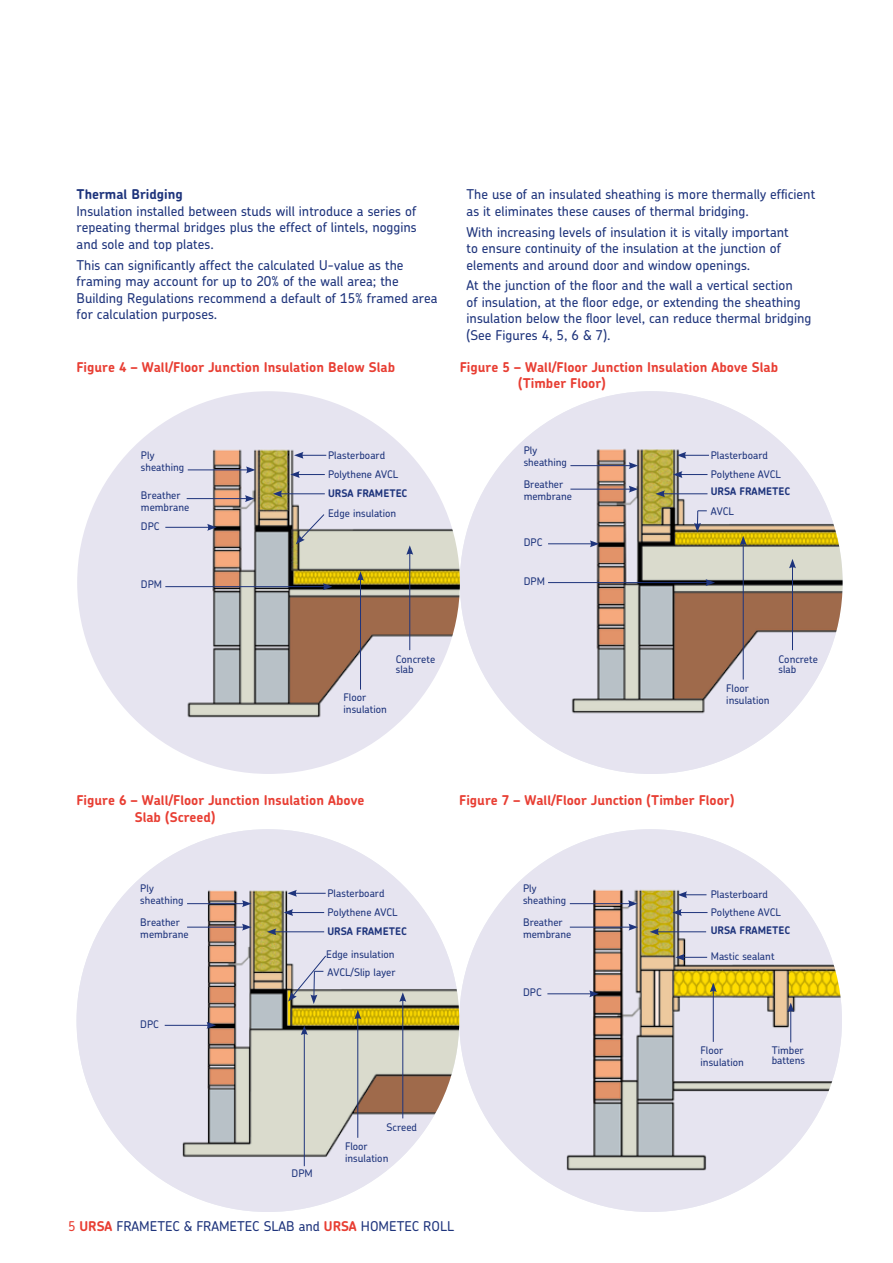
<style>
.page{position:relative;width:893px;height:1263px;background:#fff}
.page>*{position:absolute;margin:0;border:0;box-sizing:border-box;transform-origin:0 0}
.t1{font:500 13.5px/16.5px "Chevin Pro";color:#1e347c}
.t2{font:700 13.5px/16.5px "Chevin Pro";color:#e83e33}
.t3{font:700 13.5px "Chevin Pro";color:#1e347c}
.t4{font:500 10.5px/12px "Chevin Pro";color:#1e347c}
.t5{font:700 10.5px "Chevin Pro";color:#1e347c}
.s1{color:#e83e33}
.s2{font-weight:700;color:#e83e33}
</style>
<div class="page">
<img style="left:459px;top:829px;width:383px;height:383px;border-radius:191px">
<hr style="left:790px;top:1010px;width:1px;height:32px;background:#1e347c">
<svg style="left:787px;top:1002px;width:7px;height:10px"></svg>
<hr style="left:657px;top:931px;width:49px;height:1px;background:#1e347c">
<svg style="left:650px;top:928px;width:9px;height:7px"></svg>
<svg style="left:675px;top:954px;width:32px;height:7px"></svg>
<img style="left:77px;top:829px;width:382px;height:383px;border-radius:191px">
<hr style="left:294px;top:893px;width:32px;height:1px;background:#1e347c">
<svg style="left:287px;top:890px;width:10px;height:7px"></svg>
<hr style="left:274px;top:931px;width:50px;height:1px;background:#1e347c">
<svg style="left:267px;top:928px;width:9px;height:7px"></svg>
<img style="left:460px;top:391px;width:383px;height:383px;border-radius:191px">
<hr style="left:792px;top:566px;width:1px;height:84px;background:#1e347c">
<svg style="left:789px;top:559px;width:7px;height:9px"></svg>
<svg style="left:677px;top:452px;width:32px;height:7px"></svg>
<hr style="left:663px;top:493px;width:44px;height:1px;background:#1e347c">
<svg style="left:655px;top:490px;width:10px;height:7px"></svg>
<img style="left:77px;top:391px;width:383px;height:383px;border-radius:191px">
<hr style="left:360px;top:578px;width:1px;height:112px;background:#1e347c">
<svg style="left:357px;top:571px;width:7px;height:10px"></svg>
<hr style="left:409px;top:552px;width:1px;height:98px;background:#1e347c">
<svg style="left:406px;top:545px;width:7px;height:10px"></svg>
<hr style="left:187px;top:498px;width:60px;height:1px;background:#1e347c">
<svg style="left:245px;top:495px;width:9px;height:7px"></svg>
<hr style="left:188px;top:469px;width:60px;height:1px;background:#1e347c">
<svg style="left:246px;top:466px;width:10px;height:7px"></svg>
<hr style="left:165px;top:527px;width:45px;height:1px;background:#1e347c">
<svg style="left:207px;top:524px;width:10px;height:7px"></svg>
<hr style="left:165px;top:586px;width:160px;height:1px;background:#1e347c">
<svg style="left:323px;top:583px;width:9px;height:7px"></svg>
<svg style="left:296px;top:513px;width:29px;height:31px"></svg>
<svg style="left:294px;top:452px;width:32px;height:7px"></svg>
<svg style="left:290px;top:471px;width:35px;height:7px"></svg>
<hr style="left:280px;top:493px;width:45px;height:1px;background:#1e347c">
<svg style="left:273px;top:490px;width:9px;height:7px"></svg>
<hr style="left:743px;top:543px;width:1px;height:136px;background:#1e347c">
<svg style="left:740px;top:536px;width:7px;height:9px"></svg>
<hr style="left:570px;top:465px;width:61px;height:1px;background:#1e347c">
<svg style="left:629px;top:462px;width:9px;height:7px"></svg>
<hr style="left:570px;top:489px;width:61px;height:1px;background:#1e347c">
<svg style="left:629px;top:486px;width:9px;height:7px"></svg>
<hr style="left:548px;top:543px;width:44px;height:1px;background:#1e347c">
<svg style="left:590px;top:540px;width:9px;height:7px"></svg>
<hr style="left:548px;top:582px;width:160px;height:1px;background:#1e347c">
<svg style="left:705px;top:579px;width:10px;height:7px"></svg>
<svg style="left:673px;top:471px;width:34px;height:7px"></svg>
<svg style="left:694px;top:510px;width:13px;height:22px"></svg>
<hr style="left:357px;top:1017px;width:1px;height:121px;background:#1e347c">
<svg style="left:354px;top:1010px;width:7px;height:9px"></svg>
<hr style="left:304px;top:1033px;width:1px;height:133px;background:#1e347c">
<svg style="left:301px;top:1025px;width:7px;height:10px"></svg>
<hr style="left:402px;top:999px;width:1px;height:119px;background:#1e347c">
<svg style="left:399px;top:992px;width:7px;height:10px"></svg>
<hr style="left:187px;top:903px;width:57px;height:1px;background:#1e347c">
<svg style="left:242px;top:900px;width:10px;height:7px"></svg>
<hr style="left:187px;top:927px;width:57px;height:1px;background:#1e347c">
<svg style="left:242px;top:924px;width:10px;height:6px"></svg>
<hr style="left:165px;top:1025px;width:44px;height:1px;background:#1e347c">
<svg style="left:207px;top:1022px;width:9px;height:7px"></svg>
<hr style="left:291px;top:912px;width:33px;height:1px;background:#1e347c">
<svg style="left:284px;top:909px;width:9px;height:7px"></svg>
<svg style="left:288px;top:955px;width:39px;height:49px;background:#c9c8cd"></svg>
<hr style="left:713px;top:990px;width:1px;height:52px;background:#1e347c">
<svg style="left:710px;top:983px;width:7px;height:9px"></svg>
<hr style="left:570px;top:903px;width:60px;height:1px;background:#1e347c">
<svg style="left:628px;top:900px;width:10px;height:7px"></svg>
<hr style="left:570px;top:927px;width:61px;height:1px;background:#1e347c">
<svg style="left:628px;top:924px;width:10px;height:6px"></svg>
<hr style="left:547px;top:993px;width:45px;height:1px;background:#1e347c">
<svg style="left:589px;top:990px;width:10px;height:7px"></svg>
<svg style="left:678px;top:891px;width:28px;height:7px"></svg>
<svg style="left:672px;top:909px;width:35px;height:7px"></svg>
<p class="t3" style="left:77px;top:187px;width:108px">Thermal Bridging</p>
<p class="t1" style="left:77px;top:202px;width:342px;text-align:justify">Insulation installed between studs will introduce a series of repeating thermal bridges plus the effect of lintels, noggins and sole and top plates.</p>
<p class="t1" style="left:77px;top:256px;width:363px">This can significantly affect the calculated U-value as the framing may account for up to 20% of the wall area; the Building Regulations recommend a default of 15% framed area for calculation purposes.</p>
<p class="t1" style="left:466px;top:186px;width:350px">The use of an insulated sheathing is more thermally efficient as it eliminates these causes of thermal bridging.</p>
<p class="t1" style="left:466px;top:223px;width:324px">With increasing levels of insulation it is vitally important to ensure continuity of the insulation at the junction of elements and around door and window openings.</p>
<p class="t1" style="left:466px;top:277px;width:346px">At the junction of the floor and the wall a vertical section<br>of insulation, at the floor edge, or extending the sheathing insulation below the floor level, can reduce thermal bridging (See Figures 4, 5, 6 &amp; 7).</p>
<p class="t2" style="left:77px;top:359px;width:320px">Figure 4 – Wall/Floor Junction Insulation Below Slab</p>
<p class="t2" style="left:518px;top:359px;width:262px;text-indent:-58px">Figure 5 – Wall/Floor Junction Insulation Above Slab (Timber Floor)</p>
<p class="t4" style="left:141px;top:448px;width:45px">Ply sheathing</p>
<p class="t4" style="left:141px;top:489px;width:50px">Breather membrane</p>
<p class="t4" style="left:141px;top:520px;width:20px">DPC</p>
<p class="t4" style="left:141px;top:578px;width:23px">DPM</p>
<p class="t4" style="left:328px;top:449px;width:59px">Plasterboard</p>
<p class="t4" style="left:328px;top:468px;width:72px">Polythene AVCL</p>
<p class="t5" style="left:328px;top:487px;width:81px">URSA FRAMETEC</p>
<p class="t4" style="left:328px;top:507px;width:70px">Edge insulation</p>
<p class="t4" style="left:344px;top:691px;width:45px">Floor insulation</p>
<p class="t4" style="left:396px;top:653px;width:41px;line-height:10.5px">Concrete slab</p>
<p class="t4" style="left:524px;top:444px;width:45px">Ply sheathing</p>
<p class="t4" style="left:524px;top:478px;width:50px">Breather membrane</p>
<p class="t4" style="left:524px;top:536px;width:20px">DPC</p>
<p class="t4" style="left:524px;top:575px;width:23px">DPM</p>
<p class="t4" style="left:711px;top:449px;width:59px">Plasterboard</p>
<p class="t4" style="left:711px;top:468px;width:72px">Polythene AVCL</p>
<p class="t5" style="left:711px;top:485px;width:81px">URSA FRAMETEC</p>
<p class="t4" style="left:711px;top:505px;width:25px">AVCL</p>
<p class="t4" style="left:726px;top:682px;width:45px">Floor insulation</p>
<p class="t4" style="left:778px;top:653px;width:41px;line-height:10.5px">Concrete slab</p>
<p class="t2" style="left:135px;top:792px;width:231px;text-indent:-58px">Figure 6 – Wall/Floor Junction Insulation Above<br>Slab (Screed)</p>
<p class="t4" style="left:140px;top:882px;width:45px">Ply sheathing</p>
<p class="t4" style="left:140px;top:916px;width:50px">Breather membrane</p>
<p class="t4" style="left:140px;top:1018px;width:20px">DPC</p>
<p class="t4" style="left:327px;top:887px;width:59px">Plasterboard</p>
<p class="t4" style="left:327px;top:906px;width:72px">Polythene AVCL</p>
<p class="t5" style="left:327px;top:925px;width:81px">URSA FRAMETEC</p>
<p class="t4" style="left:326px;top:948px;width:70px">Edge insulation</p>
<p class="t4" style="left:327px;top:966px;width:69px">AVCL/Slip layer</p>
<p class="t4" style="left:292px;top:1167px;width:23px">DPM</p>
<p class="t4" style="left:387px;top:1120px;width:32px">Screed</p>
<p class="t4" style="left:345px;top:1139px;width:45px">Floor insulation</p>
<p class="t2" style="left:459px;top:792px;width:277px">Figure 7 – Wall/Floor Junction (Timber Floor)</p>
<p class="t4" style="left:523px;top:882px;width:45px">Ply sheathing</p>
<p class="t4" style="left:523px;top:916px;width:50px">Breather membrane</p>
<p class="t4" style="left:523px;top:986px;width:20px">DPC</p>
<p class="t4" style="left:711px;top:885px;width:72px;line-height:17.7px">Plasterboard<br>Polythene AVCL</p>
<p class="t5" style="left:711px;top:924px;width:81px">URSA FRAMETEC</p>
<p class="t4" style="left:711px;top:950px;width:65px">Mastic sealant</p>
<p class="t4" style="left:701px;top:1044px;width:45px">Floor insulation</p>
<p class="t4" style="left:772px;top:1045px;width:35px;line-height:10.5px">Timber battens</p>
<p class="t1" style="left:68px;top:1218px;width:388px"><span class="s1">5</span> <span class="s2">URSA</span> FRAMETEC &amp; FRAMETEC SLAB and <span class="s2">URSA</span> HOMETEC ROLL</p>
</div>
